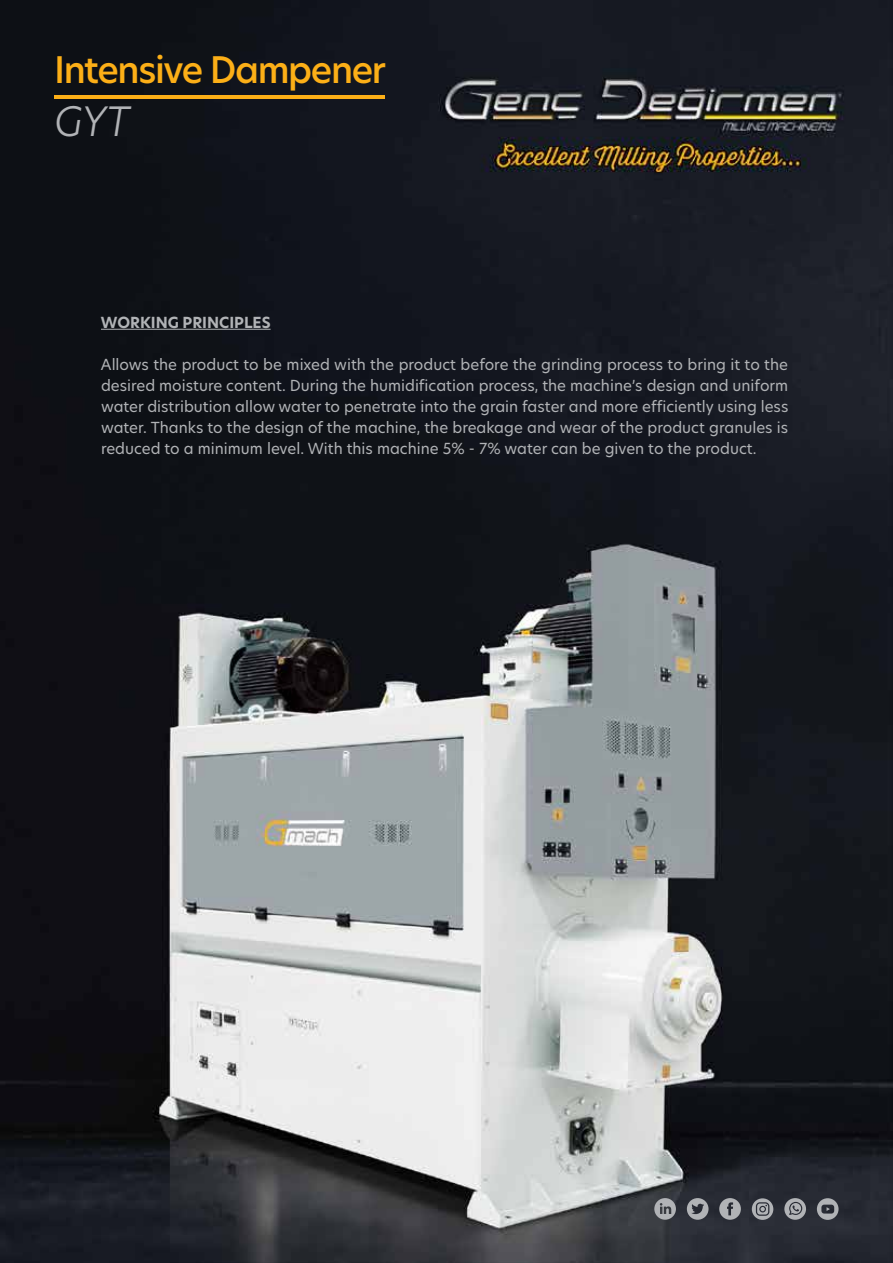
<style>
.page{position:relative;width:893px;height:1263px;background:#fff}
.page>*{position:absolute;margin:0;border:0;box-sizing:border-box;transform-origin:0 0}
.t1{font:italic 300 39.75px "Hero New";color:#b1b3b6}
.t2{font:500 36px "Hero New";letter-spacing:-.04em;color:#fcaf17}
.t3{font:15px/21px "Hero New";color:#b1b3b6;text-align:justify}
.t4{font:700 15px "Hero New";color:#b1b3b6}
</style>
<div class="page">
<img style="left:0;top:0;width:893px;height:1263px">
<hr style="left:101px;top:329px;width:170px;height:1px;background:#b1b3b6">
<hr style="left:54px;top:95px;width:331px;height:3px;background:#fcaf17">
<svg style="left:687px;top:1198px;width:21px;height:22px"></svg>
<svg style="left:719px;top:1198px;width:22px;height:22px"></svg>
<svg style="left:784px;top:1198px;width:22px;height:22px"></svg>
<svg style="left:817px;top:1198px;width:21px;height:22px"></svg>
<svg style="left:752px;top:1198px;width:21px;height:22px"></svg>
<svg style="left:654px;top:1198px;width:22px;height:22px"></svg>
<h2 class="t2" style="left:54px;top:45px;width:334px">Intensive Dampener</h2>
<h1 class="t1" style="left:54px;top:94px;width:77px">GYT</h1>
<p class="t4" style="left:101px;top:312px;width:171px">WORKING PRINCIPLES</p>
<p class="t3" style="left:101px;top:353px;width:689px">Allows the product to be mixed with the product before the grinding process to bring it to the desired moisture content. During the humidification process, the machine’s design and uniform water distribution allow water to penetrate into the grain faster and more efficiently using less water. Thanks to the design of the machine, the breakage and wear of the product granules is reduced to a minimum level. With this machine 5% - 7% water can be given to the product.</p>
</div>
